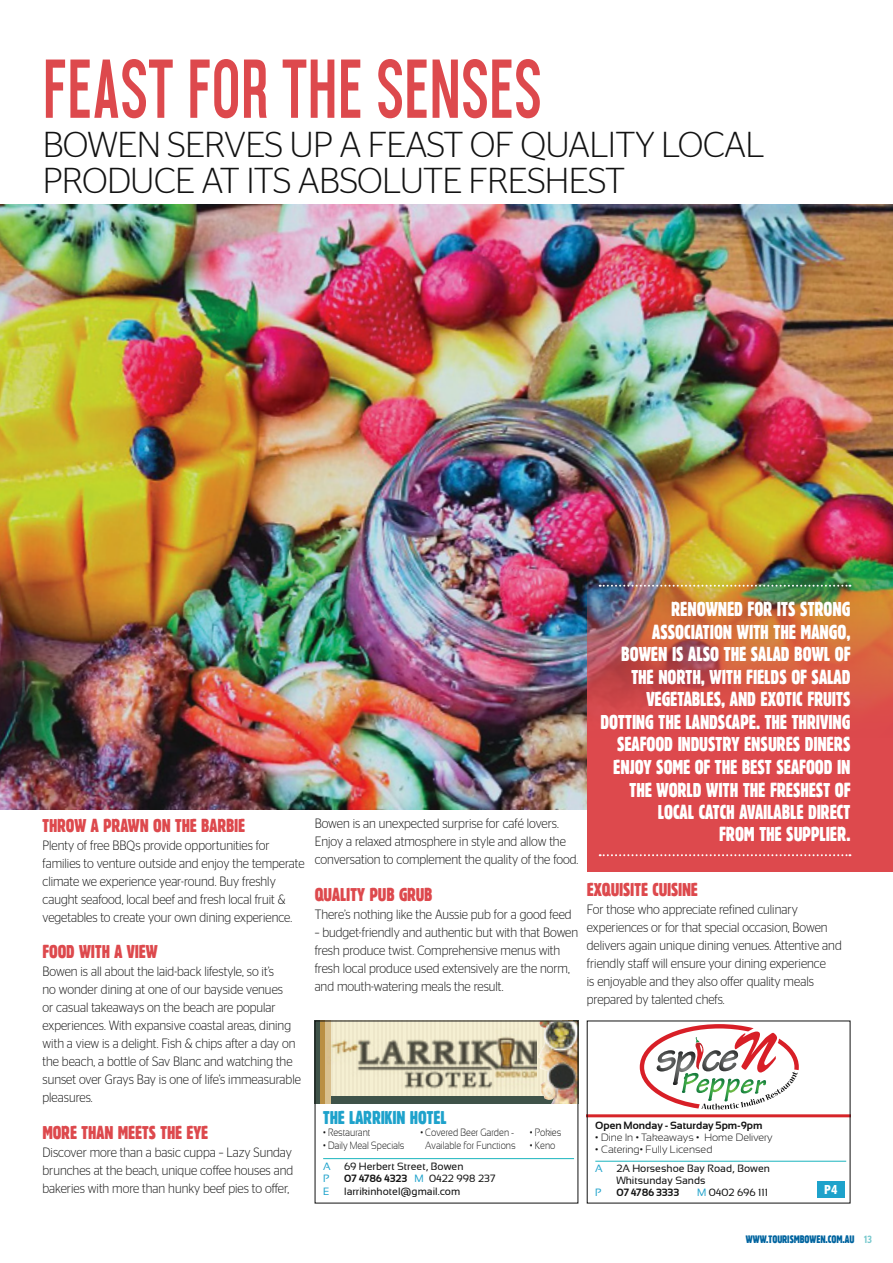
<style>
.page{position:relative;width:893px;height:1263px;background:#fff}
.page>*{position:absolute;margin:0;border:0;box-sizing:border-box;transform-origin:0 0}
.t1{font:700 83.25px "Aquilone";color:#dd494d;scale:.8 1}
.t2{font:300 36px/36px "Stag Sans";letter-spacing:-.02em;color:#121212}
.t3{font:19.5px/22.5px "Alive";color:#fff;text-align:right;scale:.95 1}
.t4{font:18px "Alive";letter-spacing:-.005em;color:#dd494d}
.t5{font:18px "Alive";letter-spacing:-.005em;color:#1ea2cb}
.t6{font:300 13.5px/18px "Stag Sans";color:#121212;scale:.9 1}
.t7{font:900 condensed 12px "Swiss 721 BT";color:#fff}
.t8{font:10.5px/12px "Sansation";color:#121212}
.t9{font:300 10.5px/12.6px "Sansation";color:#121212;text-align:center;scale:.85 1}
.t10{font:700 10.5px "Sansation";color:#121212}
.t11{font:300 10.5px "Sansation";color:#121212}
.t12{font:10.5px "Alive";color:#00649f}
.t13{font:10.5px "Sansation";color:#1ea2cb}
.s1{font-weight:400;color:#1ea2cb}
.s2{font-weight:400}
.s3{color:#1ea2cb}
.s4{font-family:"Stag Sans";font-weight:500;color:#75c7cc}
</style>
<div class="page">
<img style="left:0;top:204px;width:893px;height:605px">
<img style="left:587px;top:574px;width:306px;height:298px">
<hr style="left:595px;top:1161px;width:251px;height:1px;background:#1bb5be">
<svg style="left:589px;top:1024px;width:259px;height:93px"></svg>
<div style="left:817px;top:1181px;width:27px;height:17px;background:#1ea2cb"></div>
<svg style="left:600px;top:585px;width:250px;height:2px"></svg>
<svg style="left:600px;top:854px;width:250px;height:2px"></svg>
<hr style="left:323px;top:1158px;width:251px;height:1px;background:#1bb5be">
<div style="left:315px;top:1020px;width:263px;height:84px;background:#f5efd2"></div>
<hr style="left:331px;top:1020px;width:2px;height:84px;background:#eee7ca">
<hr style="left:336px;top:1020px;width:1px;height:84px;background:#eee7ca">
<hr style="left:340px;top:1020px;width:1px;height:84px;background:#eee7ca">
<hr style="left:344px;top:1020px;width:1px;height:84px;background:#eee7ca">
<hr style="left:348px;top:1020px;width:1px;height:84px;background:#eee7ca">
<hr style="left:352px;top:1020px;width:2px;height:84px;background:#eee7ca">
<hr style="left:356px;top:1020px;width:2px;height:84px;background:#eee7ca">
<hr style="left:360px;top:1020px;width:2px;height:84px;background:#eee7ca">
<hr style="left:364px;top:1020px;width:2px;height:84px;background:#eee7ca">
<hr style="left:369px;top:1020px;width:1px;height:84px;background:#eee7ca">
<hr style="left:373px;top:1020px;width:1px;height:84px;background:#eee7ca">
<hr style="left:377px;top:1020px;width:1px;height:84px;background:#eee7ca">
<hr style="left:381px;top:1020px;width:1px;height:84px;background:#eee7ca">
<hr style="left:385px;top:1020px;width:2px;height:84px;background:#eee7ca">
<hr style="left:389px;top:1020px;width:2px;height:84px;background:#eee7ca">
<hr style="left:393px;top:1020px;width:2px;height:84px;background:#eee7ca">
<hr style="left:397px;top:1020px;width:2px;height:84px;background:#eee7ca">
<hr style="left:402px;top:1020px;width:1px;height:84px;background:#eee7ca">
<hr style="left:406px;top:1020px;width:1px;height:84px;background:#eee7ca">
<hr style="left:410px;top:1020px;width:1px;height:84px;background:#eee7ca">
<hr style="left:414px;top:1020px;width:1px;height:84px;background:#eee7ca">
<hr style="left:418px;top:1020px;width:2px;height:84px;background:#eee7ca">
<hr style="left:422px;top:1020px;width:2px;height:84px;background:#eee7ca">
<hr style="left:426px;top:1020px;width:2px;height:84px;background:#eee7ca">
<hr style="left:430px;top:1020px;width:2px;height:84px;background:#eee7ca">
<hr style="left:435px;top:1020px;width:1px;height:84px;background:#eee7ca">
<hr style="left:439px;top:1020px;width:1px;height:84px;background:#eee7ca">
<hr style="left:443px;top:1020px;width:1px;height:84px;background:#eee7ca">
<hr style="left:447px;top:1020px;width:1px;height:84px;background:#eee7ca">
<hr style="left:451px;top:1020px;width:2px;height:84px;background:#eee7ca">
<hr style="left:455px;top:1020px;width:2px;height:84px;background:#eee7ca">
<hr style="left:459px;top:1020px;width:2px;height:84px;background:#eee7ca">
<hr style="left:463px;top:1020px;width:2px;height:84px;background:#eee7ca">
<hr style="left:468px;top:1020px;width:1px;height:84px;background:#eee7ca">
<hr style="left:472px;top:1020px;width:1px;height:84px;background:#eee7ca">
<hr style="left:476px;top:1020px;width:1px;height:84px;background:#eee7ca">
<hr style="left:480px;top:1020px;width:1px;height:84px;background:#eee7ca">
<hr style="left:484px;top:1020px;width:2px;height:84px;background:#eee7ca">
<hr style="left:488px;top:1020px;width:2px;height:84px;background:#eee7ca">
<hr style="left:492px;top:1020px;width:2px;height:84px;background:#eee7ca">
<hr style="left:496px;top:1020px;width:2px;height:84px;background:#eee7ca">
<hr style="left:501px;top:1020px;width:1px;height:84px;background:#eee7ca">
<hr style="left:505px;top:1020px;width:1px;height:84px;background:#eee7ca">
<hr style="left:509px;top:1020px;width:1px;height:84px;background:#eee7ca">
<hr style="left:513px;top:1020px;width:1px;height:84px;background:#eee7ca">
<hr style="left:517px;top:1020px;width:2px;height:84px;background:#eee7ca">
<hr style="left:521px;top:1020px;width:2px;height:84px;background:#eee7ca">
<hr style="left:525px;top:1020px;width:2px;height:84px;background:#eee7ca">
<hr style="left:529px;top:1020px;width:2px;height:84px;background:#eee7ca">
<hr style="left:534px;top:1020px;width:1px;height:84px;background:#eee7ca">
<div style="left:315px;top:1096px;width:263px;height:8px;background:#3f5349"></div>
<div style="left:315px;top:1020px;width:5px;height:84px;background:#3f5349"></div>
<div style="left:320px;top:1020px;width:5px;height:84px;background:#ba8f43"></div>
<div style="left:326px;top:1020px;width:5px;height:84px;background:#d9c08f"></div>
<img style="left:331px;top:1031px;width:205px;height:58px">
<img style="left:538px;top:1022px;width:38px;height:82px">
<h1 class="t1" style="left:43px;top:41px;width:626px">FEAST FOR THE SENSES</h1>
<h2 class="t2" style="left:43px;top:126px;width:724px">BOWEN SERVES UP A FEAST OF QUALITY LOCAL<br>PRODUCE AT ITS ABSOLUTE FRESHEST</h2>
<h3 class="t4" style="left:43px;top:814px;width:204px">THROW A PRAWN ON THE BARBIE</h3>
<p class="t6" style="left:43px;top:836px;width:293px">Plenty of free BBQs provide opportunities for families to venture outside and enjoy the temperate climate we experience year-round. Buy freshly caught seafood, local beef and fresh local fruit &amp; vegetables to create your own dining experience.</p>
<h3 class="t4" style="left:43px;top:940px;width:117px">FOOD WITH A VIEW</h3>
<p class="t6" style="left:43px;top:962px;width:289px">Bowen is all about the laid-back lifestyle, so it’s<br>no wonder dining at one of our bayside venues<br>or casual takeaways on the beach are popular experiences. With expansive coastal areas, dining with a view is a delight. Fish &amp; chips after a day on the beach, a bottle of Sav Blanc and watching the sunset over Grays Bay is one of life’s immeasurable pleasures.</p>
<h3 class="t4" style="left:43px;top:1121px;width:167px">MORE THAN MEETS THE EYE</h3>
<p class="t6" style="left:43px;top:1143px;width:280px;text-align:justify">Discover more than a basic cuppa – Lazy Sunday brunches at the beach, unique coffee houses and bakeries with more than hunky beef pies to offer,</p>
<p class="t6" style="left:315px;top:814px;width:294px">Bowen is an unexpected surprise for café lovers.<br>Enjoy a relaxed atmosphere in style and allow the conversation to complement the quality of the food.</p>
<h3 class="t4" style="left:315px;top:883px;width:119px">QUALITY PUB GRUB</h3>
<p class="t6" style="left:315px;top:905px;width:287px">There’s nothing like the Aussie pub for a good feed</p>
<p class="t6" style="left:315px;top:923px;width:294px">– budget-friendly and authentic but with that Bowen fresh produce twist. Comprehensive menus with fresh local produce used extensively are the norm, and mouth-watering meals the result.</p>
<p class="t3" style="left:600px;top:598px;width:265px">RENOWNED FOR ITS STRONG<br>ASSOCIATION WITH THE MANGO,<br>BOWEN IS ALSO THE SALAD BOWL OF<br>THE NORTH, WITH FIELDS OF SALAD<br>VEGETABLES, AND EXOTIC FRUITS<br>DOTTING THE LANDSCAPE. THE THRIVING<br>SEAFOOD INDUSTRY ENSURES DINERS<br>ENJOY SOME OF THE BEST SEAFOOD IN<br>THE WORLD WITH THE FRESHEST OF<br>LOCAL CATCH AVAILABLE DIRECT<br>FROM THE SUPPLIER.</p>
<h3 class="t4" style="left:587px;top:878px;width:113px">EXQUISITE CUISINE</h3>
<p class="t6" style="left:587px;top:900px;width:285px">For those who appreciate refined culinary experiences or for that special occasion, Bowen delivers again unique dining venues. Attentive and friendly staff will ensure your dining experience<br>is enjoyable and they also offer quality meals prepared by talented chefs.</p>
<h3 class="t5" style="left:323px;top:1106px;width:125px">THE LARRIKIN HOTEL</h3>
<p class="t9" style="left:323px;top:1126px;width:57px">• Restaurant</p>
<p class="t9" style="left:323px;top:1139px;width:97px">• Daily Meal Specials</p>
<p class="t9" style="left:420px;top:1126px;width:114px">• Covered Beer Garden -<br>Available for Functions</p>
<p class="t9" style="left:530px;top:1126px;width:39px">• Pokies</p>
<p class="t9" style="left:530px;top:1139px;width:32px">• Keno</p>
<p class="t13" style="left:323px;top:1160px;width:9px">A</p>
<p class="t8" style="left:344px;top:1160px;width:121px">69 Herbert Street, Bowen</p>
<p class="t13" style="left:323px;top:1173px;width:8px">P</p>
<p class="t10" style="left:344px;top:1172px;width:153px">07 4786 4323 <span class="s1">M</span> <span class="s2">0422 998 237</span></p>
<p class="t13" style="left:323px;top:1185px;width:8px">E</p>
<p class="t8" style="left:344px;top:1185px;width:118px">larrikinhotel@gmail.com</p>
<p class="t10" style="left:595px;top:1119px;width:169px">Open Monday - Saturday 5pm-9pm</p>
<p class="t11" style="left:595px;top:1132px;width:179px">• Dine In • Takeaways • Home Delivery</p>
<p class="t11" style="left:595px;top:1144px;width:119px">• Catering• Fully Licensed</p>
<p class="t13" style="left:595px;top:1163px;width:9px">A</p>
<p class="t8" style="left:616px;top:1162px;width:155px">2A Horseshoe Bay Road, Bowen<br>Whitsunday Sands</p>
<p class="t13" style="left:595px;top:1187px;width:8px">P</p>
<p class="t10" style="left:616px;top:1186px;width:64px">07 4786 3333</p>
<p class="t8" style="left:697px;top:1186px;width:72px"><span class="s3">M</span> 0402 696 111</p>
<p class="t7" style="left:824px;top:1182px;width:15px">P4</p>
<p class="t12" style="left:746px;top:1233px;width:127px">WWW.TOURISMBOWEN.COM.AU <span class="s4">13</span></p>
</div>
